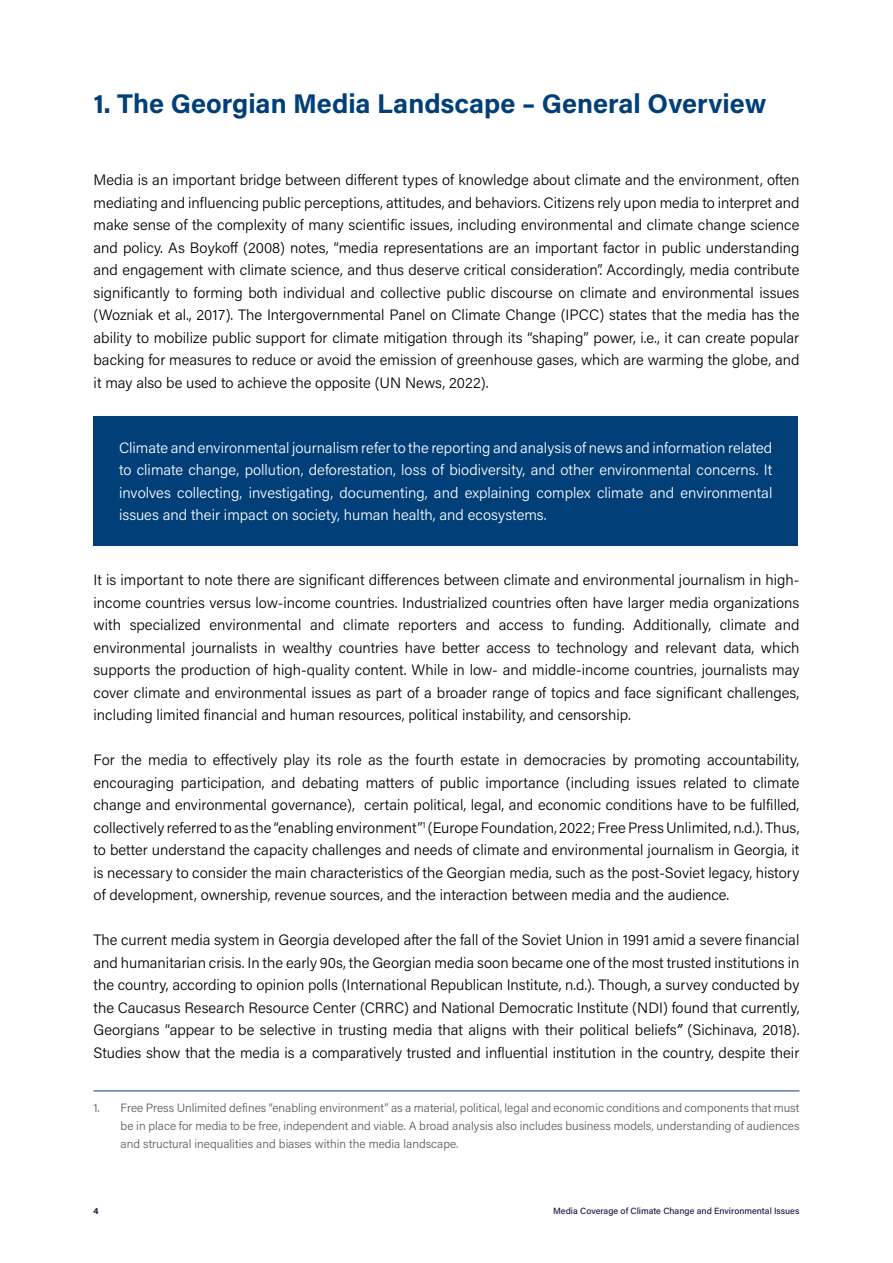
<style>
.page{position:relative;width:893px;height:1263px;background:#fff}
.page>*{position:absolute;margin:0;border:0;box-sizing:border-box;transform-origin:0 0}
.t1{font:700 27px "Acumin Pro";color:#003f78}
.t2{font:300 15px/22.5px "Acumin Pro";color:#000;text-align:justify}
.t3{font:300 15px/22.5px "Acumin Pro";color:#fff;text-align:justify}
.t4{font:300 12px/18px "Acumin Pro";color:#58595b;text-align:justify}
.t5{font:500 9px "Acumin Pro";color:#1e1246}
.t6{font:700 9px "Acumin Pro";color:#1e1246}
.s1{font-weight:400;font-style:italic}
</style>
<div class="page">
<div style="left:94px;top:416px;width:704px;height:130px;background:#003f78"></div>
<hr style="left:94px;top:1090px;width:705px;height:1px;background:#003f78">
<h1 class="t1" style="left:94px;top:85px;width:674px">1. The Georgian Media Landscape – General Overview</h1>
<p class="t2" style="left:94px;top:168px;width:707px">Media is an important bridge between different types of knowledge about climate and the environment, often mediating and influencing public perceptions, attitudes, and behaviors. Citizens rely upon media to interpret and make sense of the complexity of many scientific issues, including environmental and climate change science and policy. As Boykoff (2008) notes, “media representations are an important factor in public understanding and engagement with climate science, and thus deserve critical consideration”. Accordingly, media contribute significantly to forming both individual and collective public discourse on climate and environmental issues (Wozniak et al., 2017). The Intergovernmental Panel on Climate Change (IPCC) states that the media has the ability to mobilize public support for climate mitigation through its “shaping” power, i.e., it can create popular backing for measures to reduce or avoid the emission of greenhouse gases, which are warming the globe, and it may also be used to achieve the opposite (UN News, 2022).</p>
<p class="t3" style="left:119px;top:436px;width:655px">Climate and environmental journalism refer to the reporting and analysis of news and information related to climate change, pollution, deforestation, loss of biodiversity, and other environmental concerns. It involves collecting, investigating, documenting, and explaining complex climate and environmental issues and their impact on society, human health, and ecosystems.</p>
<p class="t2" style="left:94px;top:568px;width:707px">It is important to note there are significant differences between climate and environmental journalism in high&shy;income countries versus low-income countries. Industrialized countries often have larger media organizations with specialized environmental and climate reporters and access to funding. Additionally, climate and environmental journalists in wealthy countries have better access to technology and relevant data, which supports the production of high-quality content. While in low- and middle-income countries, journalists may cover climate and environmental issues as part of a broader range of topics and face significant challenges, including limited financial and human resources, political instability, and censorship.</p>
<p class="t2" style="left:94px;top:748px;width:707px">For the media to effectively play its role as the fourth estate in democracies by promoting accountability, encouraging participation, and debating matters of public importance (including issues related to climate change and environmental governance), certain political, legal, and economic conditions have to be fulfilled, collectively referred to as the “enabling environment”<sup>1</sup> (Europe Foundation, 2022; Free Press Unlimited, n.d.). Thus, to better understand the capacity challenges and needs of climate and environmental journalism in Georgia, it is necessary to consider the main characteristics of the Georgian media, such as the post-Soviet legacy, history of development, ownership, revenue sources, and the interaction between media and the audience.</p>
<p class="t2" style="left:94px;top:928px;width:707px">The current media system in Georgia developed after the fall of the Soviet Union in 1991 amid a severe financial and humanitarian crisis. In the early 90s, the Georgian media soon became one of the most trusted institutions in the country, according to opinion polls (International Republican Institute, n.d.). Though, a survey conducted by the Caucasus Research Resource Center (CRRC) and National Democratic Institute (NDI) found that currently, Georgians “appear to be selective in trusting media that aligns with their political beliefs<span class="s1">”</span> (Sichinava, 2018).<br>Studies show that the media is a comparatively trusted and influential institution in the country, despite their</p>
<p class="t4" style="left:121px;top:1098px;width:680px;text-indent:-27px">1. Free Press Unlimited defines “enabling environment” as a material, political, legal and economic conditions and components that must be in place for media to be free, independent and viable. A broad analysis also includes business models, understanding of audiences and structural inequalities and biases within the media landscape.</p>
<p class="t6" style="left:94px;top:1205px;width:7px">4</p>
<p class="t5" style="left:553px;top:1205px;width:248px">Media Coverage of Climate Change and Environmental Issues</p>
</div>
